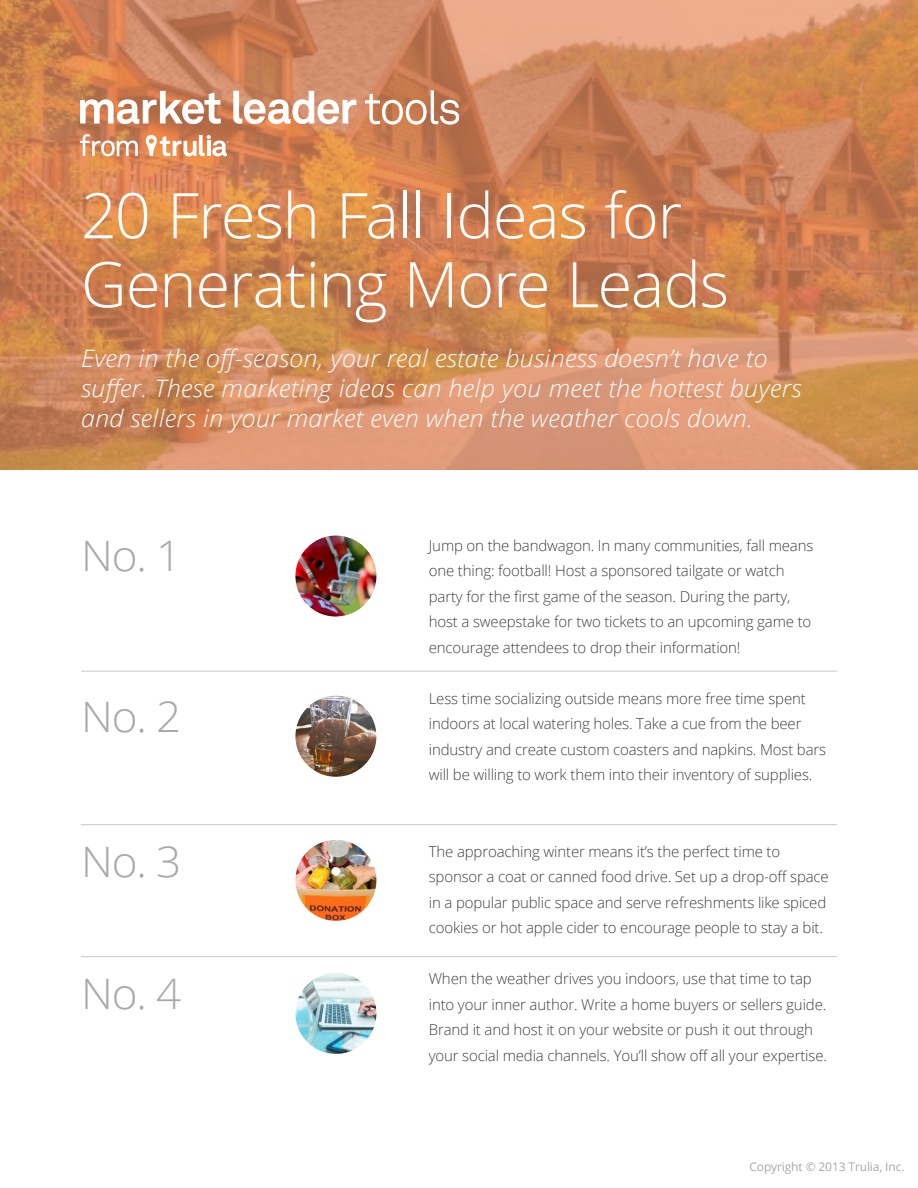
<style>
.page{position:relative;width:918px;height:1188px;background:#fff}
.page>*{position:absolute;margin:0;border:0;box-sizing:border-box;transform-origin:0 0}
.t1{font:300 63px/69px "Open Sans";letter-spacing:-.02em;color:#fff}
.t2{font:300 42px "Open Sans";letter-spacing:-.025em;color:#a7a9ac;scale:1.05 1}
.t3{font:italic 300 24px/30px "Open Sans";letter-spacing:.01em;color:#fff;scale:1.05 1}
.t4{font:300 15px/25.5px "Open Sans";letter-spacing:-.01em;color:#414042}
.t5{font:12px "Open Sans";letter-spacing:-.01em;color:#a7a9ac}
</style>
<div class="page">
<img style="left:0;top:0;width:918px;height:469px">
<hr style="left:81px;top:671px;width:756px;height:1px;background:#c7c8ca">
<hr style="left:81px;top:824px;width:756px;height:1px;background:#c7c8ca">
<hr style="left:81px;top:956px;width:756px;height:1px;background:#c7c8ca">
<img style="left:295px;top:696px;width:81px;height:81px;border-radius:40px">
<img style="left:295px;top:536px;width:81px;height:81px">
<img style="left:295px;top:840px;width:81px;height:81px;border-radius:40px">
<img style="left:295px;top:973px;width:81px;height:81px;border-radius:40px">
<svg style="left:80px;top:91px;width:141px;height:33px"></svg>
<svg style="left:233px;top:91px;width:123px;height:33px"></svg>
<svg style="left:365px;top:91px;width:94px;height:33px"></svg>
<svg style="left:80px;top:134px;width:58px;height:22px"></svg>
<svg style="left:146px;top:135px;width:83px;height:21px"></svg>
<h1 class="t1" style="left:81px;top:179px;width:650px">20 Fresh Fall Ideas for<br>Generating More Leads</h1>
<h3 class="t3" style="left:81px;top:343px;width:688px">Even in the off-season, your real estate business doesn’t have to suffer. These marketing ideas can help you meet the hottest buyers and sellers in your market even when the weather cools down.</h3>
<h2 class="t2" style="left:81px;top:527px;width:97px">No. 1</h2>
<h2 class="t2" style="left:81px;top:688px;width:97px">No. 2</h2>
<h2 class="t2" style="left:81px;top:833px;width:97px">No. 3</h2>
<h2 class="t2" style="left:81px;top:965px;width:97px">No. 4</h2>
<p class="t4" style="left:429px;top:532px;width:386px">Jump on the bandwagon. In many communities, fall means one thing: football! Host a sponsored tailgate or watch party for the first game of the season. During the party, host a sweepstake for two tickets to an upcoming game to encourage attendees to drop their information!</p>
<p class="t4" style="left:429px;top:685px;width:399px">Less time socializing outside means more free time spent indoors at local watering holes. Take a cue from the beer industry and create custom coasters and napkins. Most bars will be willing to work them into their inventory of supplies.</p>
<p class="t4" style="left:429px;top:838px;width:402px">The approaching winter means it’s the perfect time to sponsor a coat or canned food drive. Set up a drop-off space in a popular public space and serve refreshments like spiced cookies or hot apple cider to encourage people to stay a bit.</p>
<p class="t4" style="left:429px;top:966px;width:400px">When the weather drives you indoors, use that time to tap into your inner author. Write a home buyers or sellers guide.<br>Brand it and host it on your website or push it out through your social media channels. You’ll show off all your expertise.</p>
<p class="t5" style="left:749px;top:1158px;width:157px">Copyright © 2013 Trulia, Inc.</p>
</div>
